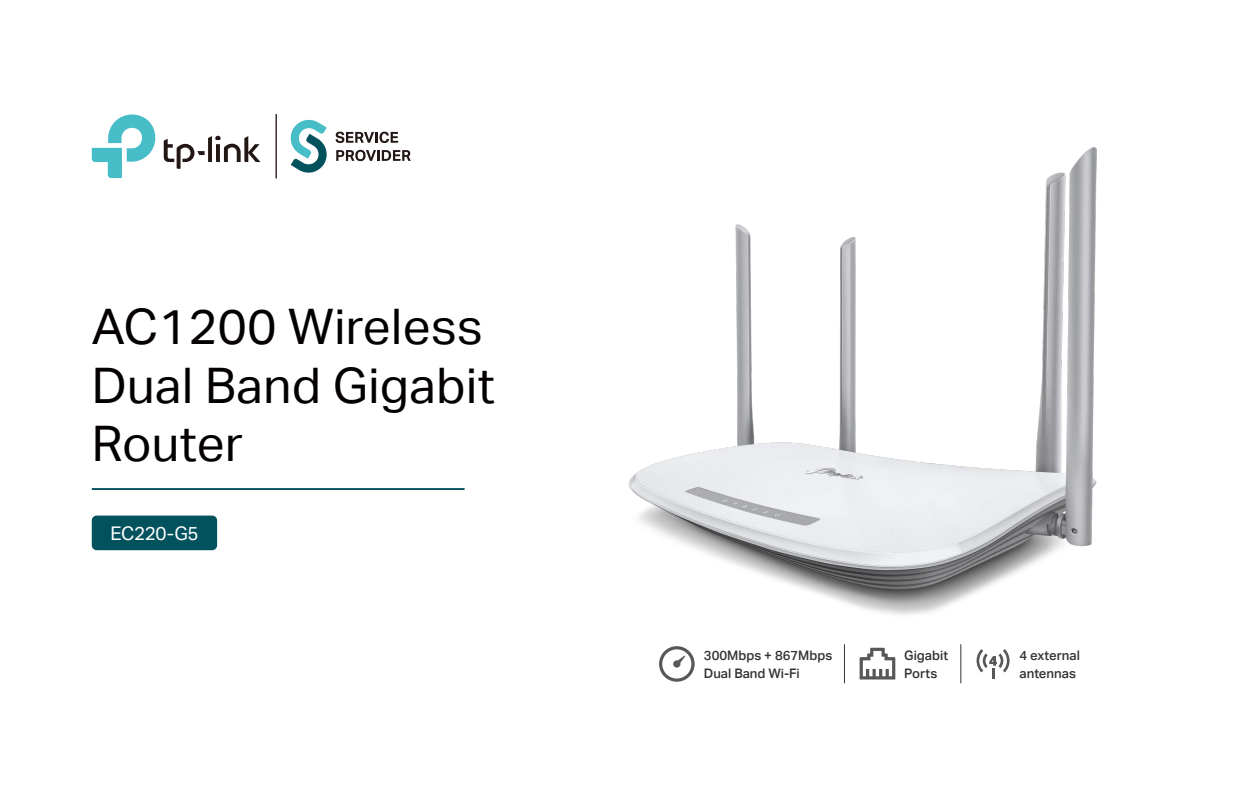
<style>
.page{position:relative;width:1260px;height:788px;background:#fff}
.page>*{position:absolute;margin:0;border:0;box-sizing:border-box;transform-origin:0 0}
.t1{font:49px/58.6px "TP Link Aktiv Regular";letter-spacing:.01em;color:#040000}
.t2{font:18.81px "TP Link Aktiv Regular";letter-spacing:-.02em;color:#fff}
.t3{font:13.12px/17.5px "TP Link Aktiv Medium";color:#333}
</style>
<div class="page">
<hr style="left:92px;top:488px;width:373px;height:2px;background:#02525e">
<div style="left:92px;top:515px;width:125px;height:35px;background:#02525e;border-radius:5px"></div>
<img style="left:628px;top:147px;width:469px;height:468px">
<svg style="left:164px;top:136px;width:97px;height:33px"></svg>
<hr style="left:276px;top:114px;width:1px;height:64px;background:#221714">
<svg style="left:92px;top:114px;width:63px;height:64px"></svg>
<svg style="left:290px;top:119px;width:37px;height:54px"></svg>
<svg style="left:336px;top:132px;width:62px;height:11px"></svg>
<svg style="left:336px;top:150px;width:75px;height:11px"></svg>
<hr style="left:844px;top:644px;width:1px;height:39px;background:#333">
<svg style="left:659px;top:646px;width:36px;height:35px"></svg>
<svg style="left:860px;top:647px;width:35px;height:32px"></svg>
<hr style="left:960px;top:644px;width:1px;height:39px;background:#333">
<svg style="left:977px;top:649px;width:33px;height:29px"></svg>
<h1 class="t1" style="left:92px;top:298px;width:404px">AC1200 Wireless<br>Dual Band Gigabit<br>Router</h1>
<h2 class="t2" style="left:110px;top:523px;width:90px">EC220-G5</h2>
<p class="t3" style="left:704px;top:646px;width:130px">300Mbps + 867Mbps<br>Dual Band Wi-Fi</p>
<p class="t3" style="left:904px;top:646px;width:45px">Gigabit<br>Ports</p>
<p class="t3" style="left:1020px;top:646px;width:62px">4 external antennas</p>
</div>
